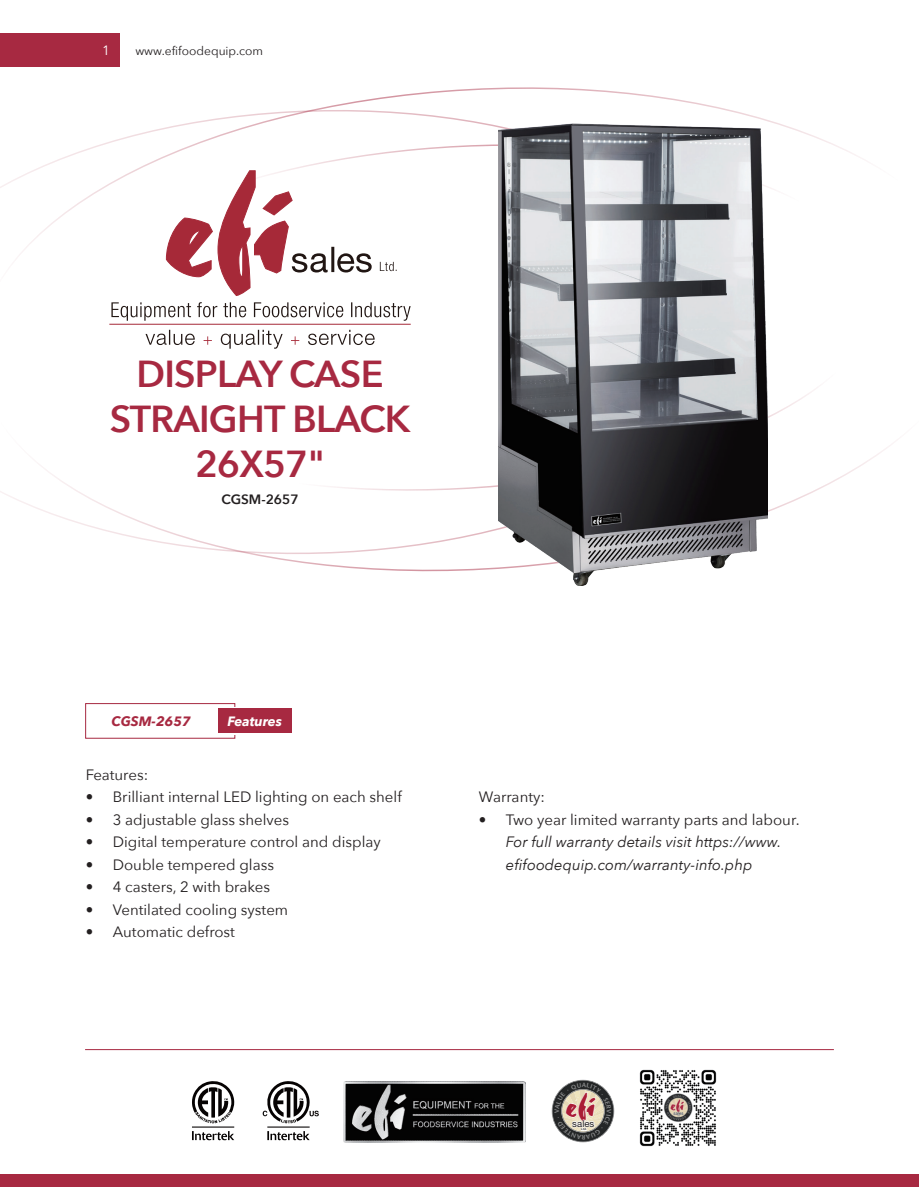
<style>
.page{position:relative;width:919px;height:1187px;background:#fff}
.page>*{position:absolute;margin:0;border:0;box-sizing:border-box;transform-origin:0 0}
.t1{font:600 37.5px/45px "Avenir Next";letter-spacing:-.02em;color:#a72941;text-align:center}
.t2{font:31.95px "Choc ICG";color:#aa1c36}
.t3{font:15px "Avenir Next";color:#231f20}
.t4{font:italic 15px/22.5px "Avenir Next";color:#231f20}
.t5{font:italic 700 13.5px "Avenir Next";color:#a72941}
.t6{font:600 13.5px "Avenir Next";color:#231f20}
.t7{font:italic 700 13.5px "Avenir Next";letter-spacing:-.005em;color:#fff}
.t8{font:13.5px "Avenir Next";color:#fff}
.t9{font:12px "Avenir Next";color:#231f20}
.t10{font:9.6px "Helvetica Neue";letter-spacing:.01em;color:#231f20}
.t11{font:500 3px "Helvetica Neue";color:#231f20}
</style>
<div class="page">
<svg style="left:0;top:87px;width:893px;height:499px"></svg>
<div style="left:85px;top:703px;width:150px;height:35px;border:1px solid #a72941"></div>
<div style="left:87px;top:707px;width:162px;height:27px;background:#fff"></div>
<div style="left:218px;top:708px;width:74px;height:24px;background:#a72941"></div>
<hr style="left:85px;top:1049px;width:748px;height:1px;background:#a72941">
<div style="left:0;top:33px;width:119px;height:34px;background:#a72941"></div>
<img style="left:498px;top:124px;width:269px;height:461px">
<div style="left:0;top:1174px;width:918px;height:12px;background:#a72941"></div>
<svg style="left:308px;top:330px;width:66px;height:15px"></svg>
<svg style="left:291px;top:336px;width:8px;height:9px"></svg>
<svg style="left:221px;top:330px;width:61px;height:19px"></svg>
<svg style="left:203px;top:336px;width:9px;height:9px"></svg>
<svg style="left:145px;top:330px;width:50px;height:15px"></svg>
<hr style="left:109px;top:324px;width:301px;height:1px;background:#a62938">
<svg style="left:380px;top:262px;width:16px;height:9px"></svg>
<svg style="left:111px;top:302px;width:299px;height:19px"></svg>
<svg style="left:166px;top:171px;width:205px;height:125px"></svg>
<img style="left:639px;top:1069px;width:78px;height:78px">
<img style="left:344px;top:1081px;width:181px;height:60px">
<svg style="left:267px;top:1131px;width:42px;height:9px"></svg>
<svg style="left:263px;top:1081px;width:56px;height:42px"></svg>
<hr style="left:267px;top:1126px;width:42px;height:1px;background:#060303">
<svg style="left:192px;top:1131px;width:42px;height:9px"></svg>
<svg style="left:192px;top:1081px;width:42px;height:42px"></svg>
<hr style="left:192px;top:1126px;width:42px;height:1px;background:#060303">
<svg style="left:551px;top:1079px;width:63px;height:63px"></svg>
<p class="t8" style="left:102px;top:38px;width:9px">1</p>
<p class="t9" style="left:135px;top:40px;width:129px">www.efifoodequip.com</p>
<h1 class="t1" style="left:110px;top:350px;width:302px">DISPLAY CASE<br>STRAIGHT BLACK<br>26X57"</h1>
<p class="t6" style="left:221px;top:487px;width:79px">CGSM-2657</p>
<p class="t5" style="left:111px;top:709px;width:81px">CGSM-2657</p>
<p class="t7" style="left:227px;top:709px;width:56px">Features</p>
<p class="t3" style="left:86px;top:761px;width:64px">Features:</p>
<p class="t3" style="left:86px;top:784px;width:317px">• Brilliant internal LED lighting on each shelf</p>
<p class="t3" style="left:86px;top:806px;width:205px">• 3 adjustable glass shelves</p>
<p class="t3" style="left:86px;top:829px;width:296px">• Digital temperature control and display</p>
<p class="t3" style="left:86px;top:851px;width:190px">• Double tempered glass</p>
<p class="t3" style="left:86px;top:874px;width:186px">• 4 casters, 2 with brakes</p>
<p class="t3" style="left:86px;top:896px;width:204px">• Ventilated cooling system</p>
<p class="t3" style="left:86px;top:919px;width:151px">• Automatic defrost</p>
<p class="t3" style="left:479px;top:784px;width:67px">Warranty:</p>
<p class="t3" style="left:479px;top:806px;width:322px">• Two year limited warranty parts and labour.</p>
<p class="t4" style="left:506px;top:830px;width:277px">For full warranty details visit https://www. efifoodequip.com/warranty-info.php</p>
<h2 class="t2" style="left:564px;top:1085px;width:32px">efi</h2>
<p class="t11" style="left:581px;top:1127px;width:7px">Ltd.</p>
<p class="t10" style="left:572px;top:1117px;width:24px">sales</p>
</div>
